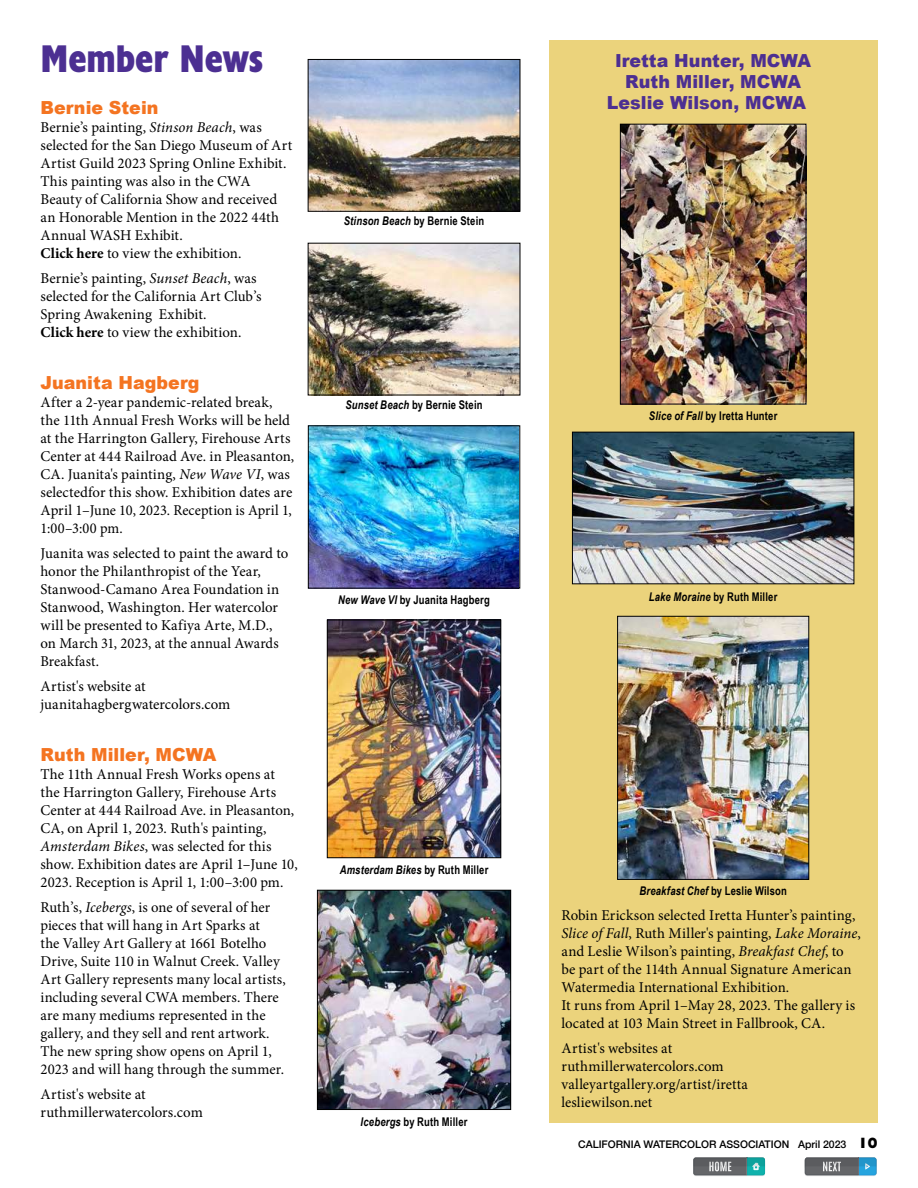
<style>
.page{position:relative;width:918px;height:1188px;background:#fff}
.page>*{position:absolute;margin:0;border:0;box-sizing:border-box;transform-origin:0 0}
.t1{font:700 condensed 39px "Humanist 521 BT Xtra";color:#4c2f92}
.t2{font:900 18px/21px "Arial";letter-spacing:.005em;color:#4c2f92;text-align:center}
.t3{font:900 18px "Arial";letter-spacing:.005em;color:#f47421}
.t4{font:15px/18px "Minion Pro";letter-spacing:.005em;color:#000}
.t5{font:700 12px "Arial Narrow";letter-spacing:.015em;color:#000;scale:.96 1}
.t6{font:italic 700 12px "Arial Narrow";letter-spacing:.015em;color:#000;scale:.96 1}
.t7{font:500 10.5px "Helvetica Neue";color:#000}
.s1{font-style:italic}
.s2{font-weight:700}
.s3{font-style:normal}
.s4{font-family:"Humanist 521 BT";font-weight:800;font-size:15px}
</style>
<div class="page">
<div style="left:550px;top:40px;width:328px;height:1083px;background:#ebd37c"></div>
<img style="left:622px;top:126px;width:182px;height:276px">
<div style="left:620px;top:124px;width:186px;height:280px;border:1px solid #000"></div>
<img style="left:619px;top:618px;width:188px;height:260px">
<div style="left:617px;top:616px;width:192px;height:264px;border:1px solid #000"></div>
<img style="left:574px;top:434px;width:278px;height:148px">
<div style="left:572px;top:432px;width:282px;height:152px;border:1px solid #000"></div>
<svg style="left:693px;top:1157px;width:72px;height:19px"></svg>
<svg style="left:805px;top:1157px;width:71px;height:19px"></svg>
<img style="left:310px;top:427px;width:208px;height:160px">
<div style="left:308px;top:425px;width:212px;height:164px;border:1px solid #000"></div>
<img style="left:329px;top:622px;width:170px;height:234px">
<div style="left:327px;top:620px;width:174px;height:238px;border:1px solid #000"></div>
<img style="left:310px;top:61px;width:208px;height:149px">
<div style="left:308px;top:59px;width:212px;height:153px;border:1px solid #000"></div>
<img style="left:310px;top:245px;width:208px;height:148px">
<img style="left:319px;top:892px;width:190px;height:216px">
<div style="left:317px;top:890px;width:194px;height:220px;border:1px solid #000"></div>
<h1 class="t1" style="left:40px;top:34px;width:225px">Member News</h1>
<p class="t2" style="left:615px;top:49px;width:198px">Iretta Hunter, MCWA<br>Ruth Miller, MCWA</p>
<p class="t3" style="left:41px;top:94px;width:120px">Bernie Stein</p>
<p class="t2" style="left:607px;top:91px;width:201px">Leslie Wilson, MCWA</p>
<p class="t4" style="left:41px;top:118px;width:253px">Bernie’s painting, <span class="s1">Stinson Beach</span>, was selected for the San Diego Museum of Art Artist Guild 2023 Spring Online Exhibit.<br>This painting was also in the CWA Beauty of California Show and received an Honorable Mention in the 2022 44th Annual WASH Exhibit.<br><span class="s2">Click here</span> to view the exhibition.</p>
<p class="t4" style="left:41px;top:269px;width:223px">Bernie’s painting, <span class="s1">Sunset Beach</span>, was selected for the California Art Club’s Spring Awakening Exhibit.<br><span class="s2">Click here</span> to view the exhibition.</p>
<p class="t3" style="left:40px;top:370px;width:160px">Juanita Hagberg</p>
<p class="t4" style="left:41px;top:393px;width:255px">After a 2-year pandemic-related break, the 11th Annual Fresh Works will be held at the Harrington Gallery, Firehouse Arts Center at 444 Railroad Ave. in Pleasanton, CA. Juanita's painting, <span class="s1">New Wave VI</span>, was selectedfor this show. Exhibition dates are April 1–June 10, 2023. Reception is April 1, 1:00–3:00 pm.</p>
<p class="t4" style="left:40px;top:544px;width:250px">Juanita was selected to paint the award to honor the Philanthropist of the Year, Stanwood-Camano Area Foundation in Stanwood, Washington. Her watercolor will be presented to Kafiya Arte, M.D., on March 31, 2023, at the annual Awards Breakfast.</p>
<p class="t4" style="left:40px;top:677px;width:191px">Artist's website at juanitahagbergwatercolors.com</p>
<p class="t3" style="left:40px;top:742px;width:177px">Ruth Miller, MCWA</p>
<p class="t4" style="left:40px;top:765px;width:259px">The 11th Annual Fresh Works opens at the Harrington Gallery, Firehouse Arts Center at 444 Railroad Ave. in Pleasanton, CA, on April 1, 2023. Ruth's painting, <span class="s1">Amsterdam Bikes</span>, was selected for this show. Exhibition dates are April 1–June 10, 2023. Reception is April 1, 1:00–3:00 pm.</p>
<p class="t4" style="left:41px;top:898px;width:247px">Ruth’s, <span class="s1">Icebergs</span>, is one of several of her pieces that will hang in Art Sparks at<br>the Valley Art Gallery at 1661 Botelho Drive, Suite 110 in Walnut Creek. Valley Art Gallery represents many local artists, including several CWA members. There are many mediums represented in the gallery, and they sell and rent artwork.<br>The new spring show opens on April 1, 2023 and will hang through the summer.</p>
<p class="t4" style="left:40px;top:1085px;width:157px">Artist's website at ruthmillerwatercolors.com￼</p>
<p class="t5" style="left:344px;top:214px;width:148px"><span class="s1">Stinson Beach</span> by Bernie Stein</p>
<p class="t5" style="left:345px;top:398px;width:144px"><span class="s1">Sunset Beach</span> by Bernie Stein</p>
<p class="t5" style="left:649px;top:409px;width:135px"><span class="s1">Slice of Fall</span> by Iretta Hunter</p>
<p class="t5" style="left:649px;top:590px;width:135px"><span class="s1">Lake Moraine</span> by Ruth Miller</p>
<p class="t5" style="left:338px;top:593px;width:160px"><span class="s1">New Wave VI</span> by Juanita Hagberg</p>
<p class="t6" style="left:340px;top:863px;width:156px">Amsterdam Bikes <span class="s3">by Ruth Miller</span></p>
<p class="t5" style="left:639px;top:884px;width:155px"><span class="s1">Breakfast Chef</span> by Leslie Wilson</p>
<p class="t4" style="left:562px;top:906px;width:301px">Robin Erickson selected Iretta Hunter’s painting, <span class="s1">Slice of Fall</span>, Ruth Miller's painting, <span class="s1">Lake Moraine</span>, and Leslie Wilson’s painting, <span class="s1">Breakfast Chef</span>, to be part of the 114th Annual Signature American Watermedia International Exhibition.<br>It runs from April 1–May 28, 2023. The gallery is located at 103 Main Street in Fallbrook, CA.</p>
<p class="t4" style="left:562px;top:1039px;width:188px">Artist's websites at ruthmillerwatercolors.com valleyartgallery.org/artist/iretta lesliewilson.net</p>
<p class="t5" style="left:361px;top:1114px;width:113px"><span class="s1">Icebergs</span> by Ruth Miller</p>
<p class="t7" style="left:578px;top:1135px;width:301px">CALIFORNIA WATERCOLOR ASSOCIATION April 2023 <span class="s4">10</span></p>
</div>
